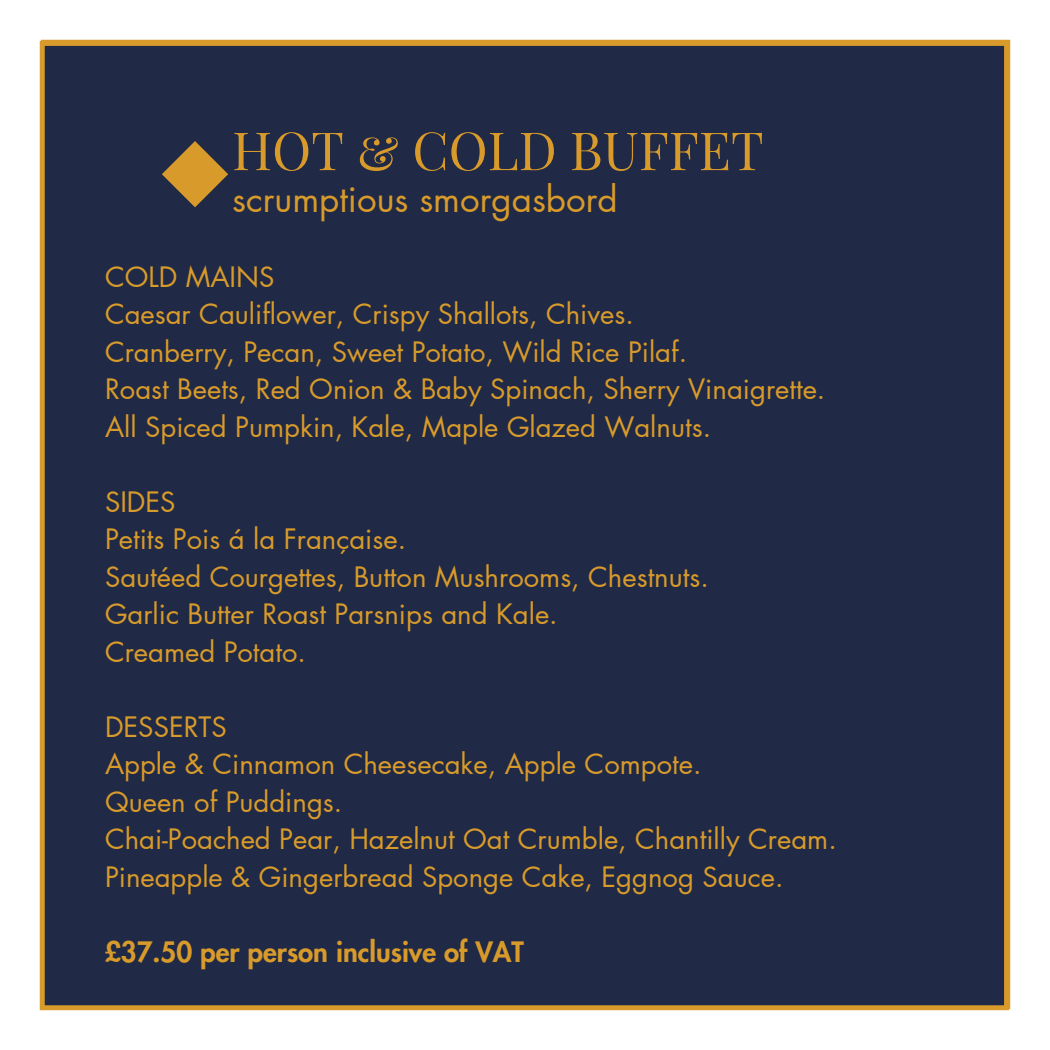
<style>
.page{position:relative;width:1050px;height:1050px;background:#fff}
.page>*{position:absolute;margin:0;border:0;box-sizing:border-box;transform-origin:0 0}
.t1{font:52.75px "Playfair Display SC";color:#d89b2b}
.t2{font:35px "Futura LT Pro";color:#d89b2b}
.t3{font:27.5px "Futura LT Pro";color:#d89b2b}
.t4{font:800 27.5px "Futura LT Pro";color:#d89b2b}
</style>
<div class="page">
<div style="left:40px;top:41px;width:969px;height:969px;background:#202945"></div>
<svg style="left:162px;top:141px;width:67px;height:113px;background:#554a3d"></svg>
<h1 class="t1" style="left:232px;top:113px;width:533px">HOT &amp; COLD BUFFET</h1>
<h2 class="t2" style="left:232px;top:184px;width:387px">scrumptious smorgasbord</h2>
<p class="t3" style="left:105px;top:264px;width:171px">COLD MAINS</p>
<p class="t3" style="left:105px;top:302px;width:530px">Caesar Cauliflower, Crispy Shallots, Chives.</p>
<p class="t3" style="left:105px;top:339px;width:584px">Cranberry, Pecan, Sweet Potato, Wild Rice Pilaf.</p>
<p class="t3" style="left:105px;top:377px;width:722px">Roast Beets, Red Onion &amp; Baby Spinach, Sherry Vinaigrette.</p>
<p class="t3" style="left:105px;top:414px;width:608px">All Spiced Pumpkin, Kale, Maple Glazed Walnuts.</p>
<p class="t3" style="left:105px;top:489px;width:72px">SIDES</p>
<p class="t3" style="left:105px;top:527px;width:303px">Petits Pois á la Française.</p>
<p class="t3" style="left:105px;top:564px;width:605px">Sautéed Courgettes, Button Mushrooms, Chestnuts.</p>
<p class="t3" style="left:105px;top:602px;width:454px">Garlic Butter Roast Parsnips and Kale.</p>
<p class="t3" style="left:105px;top:639px;width:202px">Creamed Potato.</p>
<p class="t3" style="left:105px;top:714px;width:123px">DESSERTS</p>
<p class="t3" style="left:105px;top:752px;width:598px">Apple &amp; Cinnamon Cheesecake, Apple Compote.</p>
<p class="t3" style="left:105px;top:789px;width:239px">Queen of Puddings.</p>
<p class="t3" style="left:105px;top:827px;width:733px">Chai-Poached Pear, Hazelnut Oat Crumble, Chantilly Cream.</p>
<p class="t3" style="left:105px;top:864px;width:680px">Pineapple &amp; Gingerbread Sponge Cake, Eggnog Sauce.</p>
<h3 class="t4" style="left:105px;top:939px;width:420px">£37.50 per person inclusive of VAT</h3>
</div>
